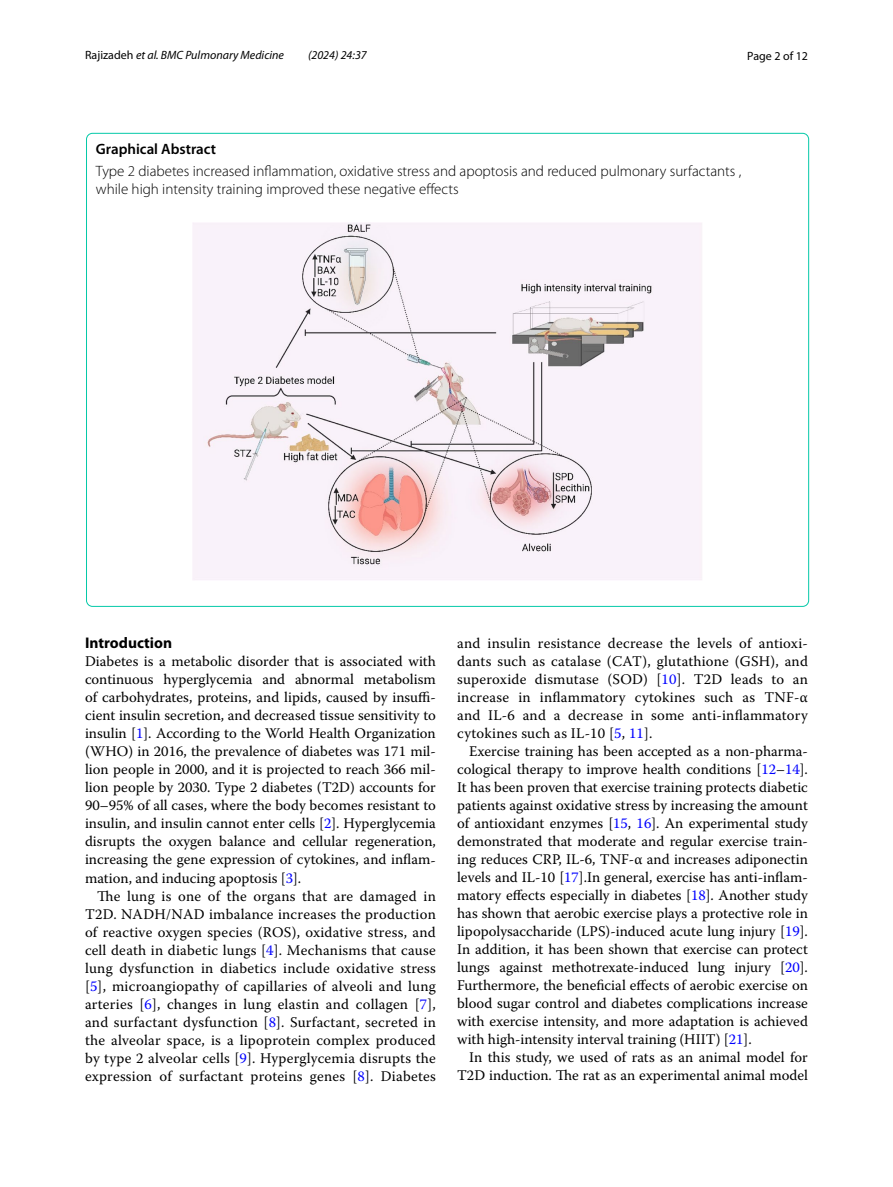
<style>
.page{position:relative;width:893px;height:1187px;background:#fff}
.page>*{position:absolute;margin:0;border:0;box-sizing:border-box;transform-origin:0 0}
.t1{font:700 15.45px "Myriad Pro";color:#000}
.t2{font:300 15px/18px "Myriad Pro";color:#000}
.t3{font:600 15px "Myriad Pro";color:#000}
.t4{font:14.7px/18px "Warnock Pro";color:#000;text-align:justify}
.t5{font:italic 12px "Myriad Pro";color:#000}
.t6{font:12px "Myriad Pro";color:#000}
.s1{font-style:normal}
.s2{color:#00f}
</style>
<div class="page">
<img style="left:193px;top:222px;width:509px;height:358px">
<p class="t5" style="left:85px;top:48px;width:200px"><span class="s1">Rajizadeh</span> et al. BMC Pulmonary Medicine</p>
<p class="t5" style="left:308px;top:48px;width:60px">(2024) 24:37</p>
<p class="t6" style="left:747px;top:48px;width:62px">Page 2 of 12</p>
<p class="t3" style="left:96px;top:139px;width:122px">Graphical Abstract</p>
<p class="t2" style="left:96px;top:163px;width:647px">Type 2 diabetes increased inflammation, oxidative stress and apoptosis and reduced pulmonary surfactants , while high intensity training improved these negative effects</p>
<p class="t1" style="left:85px;top:633px;width:89px">Introduction</p>
<p class="t4" style="left:85px;top:652px;width:352px">Diabetes is a metabolic disorder that is associated with continuous hyperglycemia and abnormal metabolism of carbohydrates, proteins, and lipids, caused by insuffi&shy;cient insulin secretion, and decreased tissue sensitivity to insulin [<span class="s2">1</span>]. According to the World Health Organization (WHO) in 2016, the prevalence of diabetes was 171 mil&shy;lion people in 2000, and it is projected to reach 366 mil&shy;lion people by 2030. Type 2 diabetes (T2D) accounts for 90–95% of all cases, where the body becomes resistant to insulin, and insulin cannot enter cells [<span class="s2">2</span>]. Hyperglycemia disrupts the oxygen balance and cellular regeneration, increasing the gene expression of cytokines, and inflam&shy;mation, and inducing apoptosis [<span class="s2">3</span>].</p>
<p class="t4" style="left:85px;top:886px;width:352px;text-indent:12px">The lung is one of the organs that are damaged in T2D. NADH/NAD imbalance increases the production of reactive oxygen species (ROS), oxidative stress, and cell death in diabetic lungs [<span class="s2">4</span>]. Mechanisms that cause lung dysfunction in diabetics include oxidative stress [<span class="s2">5</span>], microangiopathy of capillaries of alveoli and lung arteries [<span class="s2">6</span>], changes in lung elastin and collagen [<span class="s2">7</span>], and surfactant dysfunction [<span class="s2">8</span>]. Surfactant, secreted in the alveolar space, is a lipoprotein complex produced by type 2 alveolar cells [<span class="s2">9</span>]. Hyperglycemia disrupts the expression of surfactant proteins genes [<span class="s2">8</span>]. Diabetes</p>
<p class="t4" style="left:457px;top:633px;width:352px">and insulin resistance decrease the levels of antioxi&shy;dants such as catalase (CAT), glutathione (GSH), and superoxide dismutase (SOD) [<span class="s2">10</span>]. T2D leads to an increase in inflammatory cytokines such as TNF-α and IL-6 and a decrease in some anti-inflammatory cytokines such as IL-10 [<span class="s2">5</span>, <span class="s2">11</span>].</p>
<p class="t4" style="left:457px;top:741px;width:352px;text-indent:12px">Exercise training has been accepted as a non-pharma&shy;cological therapy to improve health conditions [<span class="s2">12</span>–<span class="s2">14</span>].<br>It has been proven that exercise training protects diabetic patients against oxidative stress by increasing the amount of antioxidant enzymes [<span class="s2">15</span>, <span class="s2">16</span>]. An experimental study demonstrated that moderate and regular exercise train&shy;ing reduces CRP, IL-6, TNF-α and increases adiponectin levels and IL-10 [<span class="s2">17</span>].In general, exercise has anti-inflam&shy;matory effects especially in diabetes [<span class="s2">18</span>]. Another study has shown that aerobic exercise plays a protective role in lipopolysaccharide (LPS)-induced acute lung injury [<span class="s2">19</span>].<br>In addition, it has been shown that exercise can protect lungs against methotrexate-induced lung injury [<span class="s2">20</span>].<br>Furthermore, the beneficial effects of aerobic exercise on blood sugar control and diabetes complications increase with exercise intensity, and more adaptation is achieved with high-intensity interval training (HIIT) [<span class="s2">21</span>].</p>
<p class="t4" style="left:457px;top:1047px;width:352px;text-align:right">In this study, we used of rats as an animal model for<br>T2D induction. The rat as an experimental animal model</p>
</div>
